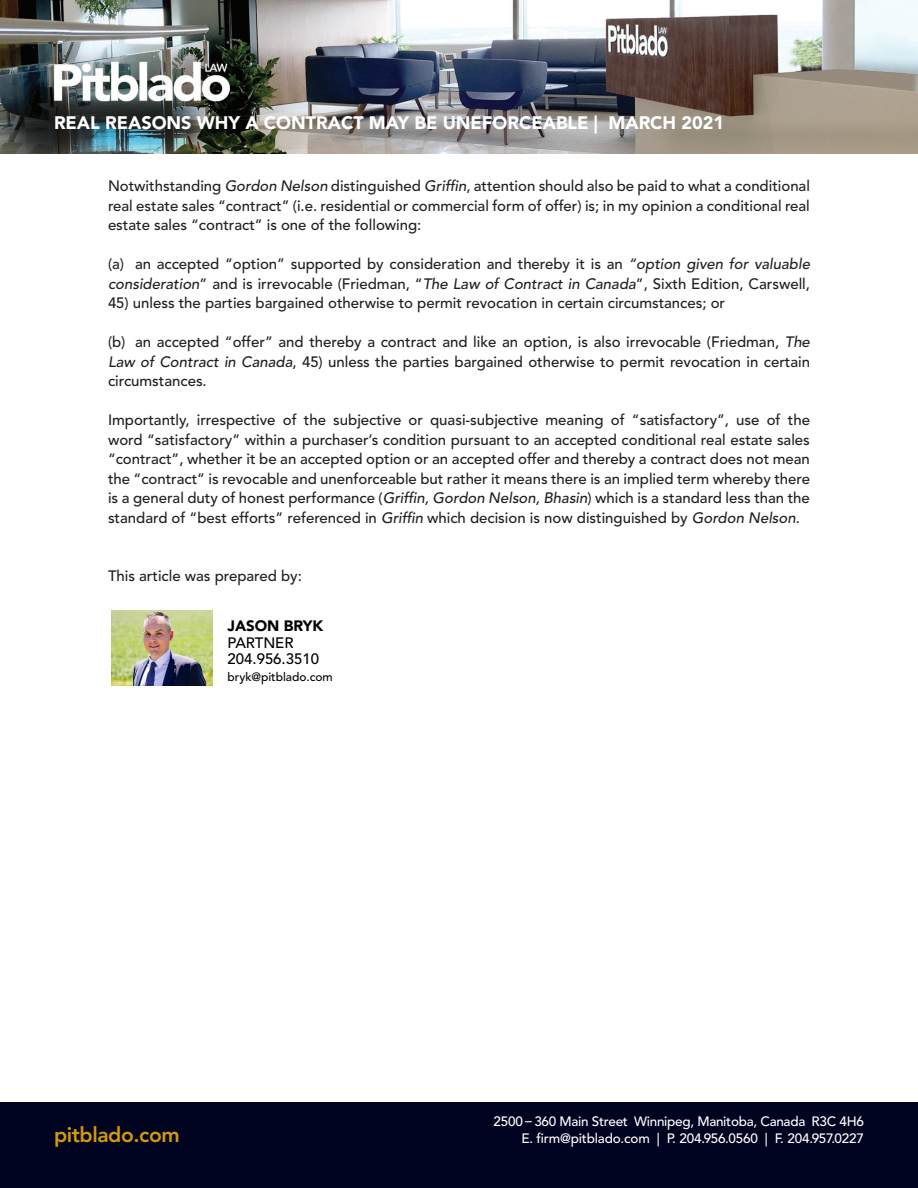
<style>
.page{position:relative;width:918px;height:1188px;background:#fff}
.page>*{position:absolute;margin:0;border:0;box-sizing:border-box;transform-origin:0 0}
.t1{font:800 21px "Avenir LT Std";letter-spacing:-.02em;color:#d3990e}
.t2{font:900 18px "Avenir LT Std";color:#fff}
.t3{font:500 15px/19.5px "Avenir LT Std";color:#231f20;text-align:justify}
.t4{font:500 15px "Avenir LT Std";color:#000}
.t5{font:900 15px "Avenir LT Std";color:#000}
.t6{font:500 13.5px "Avenir LT Std";letter-spacing:-.02em;color:#fff}
.t7{font:500 12px "Avenir LT Std";color:#000}
.s1{font-style:italic}
</style>
<div class="page">
<img style="left:0;top:0;width:918px;height:153px">
<div style="left:0;top:1103px;width:918px;height:85px;background:#000320"></div>
<img style="left:111px;top:610px;width:102px;height:76px">
<p class="t2" style="left:54px;top:112px;width:672px">REAL REASONS WHY A CONTRACT MAY BE UNEFORCEABLE | MARCH 2021</p>
<p class="t3" style="left:108px;top:177px;width:703px">Notwithstanding <span class="s1">Gordon Nelson</span> distinguished <span class="s1">Griffin</span>, attention should also be paid to what a conditional real estate sales “contract” (i.e. residential or commercial form of offer) is; in my opinion a conditional real estate sales “contract” is one of the following:</p>
<p class="t3" style="left:108px;top:255px;width:704px">(a) an accepted “option” supported by consideration and thereby it is an <span class="s1">“option given for valuable consideration</span>” and is irrevocable (Friedman, “<span class="s1">The Law of Contract in Canada</span>”, Sixth Edition, Carswell,</p>
<p class="t3" style="left:108px;top:294px;width:619px">45) unless the parties bargained otherwise to permit revocation in certain circumstances; or</p>
<p class="t3" style="left:108px;top:333px;width:704px">(b) an accepted “offer” and thereby a contract and like an option, is also irrevocable (Friedman, <span class="s1">The Law of Contract in Canada</span>, 45) unless the parties bargained otherwise to permit revocation in certain circumstances.</p>
<p class="t3" style="left:108px;top:411px;width:704px">Importantly, irrespective of the subjective or quasi-subjective meaning of “satisfactory”, use of the word “satisfactory” within a purchaser’s condition pursuant to an accepted conditional real estate sales “contract”, whether it be an accepted option or an accepted offer and thereby a contract does not mean the “contract” is revocable and unenforceable but rather it means there is an implied term whereby there is a general duty of honest performance (<span class="s1">Griffin, Gordon Nelson, Bhasin</span>) which is a standard less than the standard of “best efforts” referenced in <span class="s1">Griffin</span> which decision is now distinguished by <span class="s1">Gordon Nelson</span>.</p>
<p class="t3" style="left:108px;top:567px;width:195px">This article was prepared by:</p>
<p class="t5" style="left:228px;top:617px;width:97px">JASON BRYK</p>
<p class="t4" style="left:228px;top:634px;width:67px">PARTNER</p>
<p class="t4" style="left:228px;top:650px;width:93px">204.956.3510</p>
<p class="t7" style="left:228px;top:669px;width:107px">bryk@pitblado.com</p>
<p class="t6" style="left:494px;top:1114px;width:372px">2500 – 360 Main Street Winnipeg, Manitoba, Canada R3C 4H6</p>
<p class="t1" style="left:54px;top:1122px;width:127px">pitblado.com</p>
<p class="t6" style="left:521px;top:1130px;width:344px">E. firm@pitblado.com | P. 204.956.0560 | F. 204.957.0227</p>
</div>
